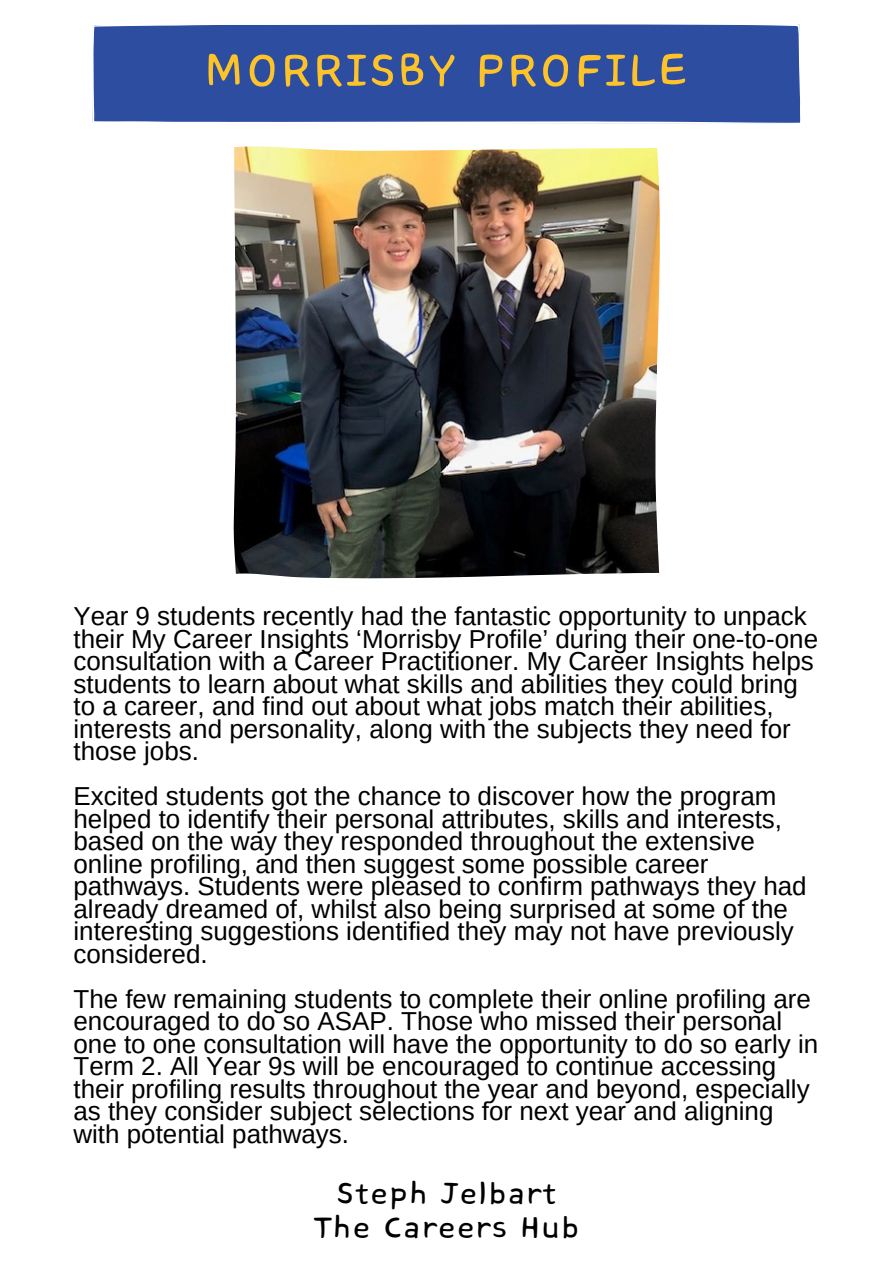
<style>
.page{position:relative;width:894px;height:1264px;background:#fff}
.page>*{position:absolute;margin:0;border:0;box-sizing:border-box;transform-origin:0 0}
.t1{font:58.5px "Core Bandi Face";color:#fec329}
.t2{font:38.25px/33.8px "Core Bandi Face";color:#000;text-align:center}
.t3{font:25.95px/22.5px "Arimo";color:#000}
</style>
<div class="page">
<img style="left:234px;top:146px;width:425px;height:433px">
<div style="left:92px;top:24px;width:709px;height:100px;background:#2d4da0"></div>
<p class="t1" style="left:204px;top:40px;width:486px">MORRISBY PROFILE</p>
<p class="t3" style="left:73px;top:604px;width:746px">Year 9 students recently had the fantastic opportunity to unpack their My Career Insights ‘Morrisby Profile’ during their one-to-one consultation with a Career Practitioner. My Career Insights helps students to learn about what skills and abilities they could bring to a career, and find out about what jobs match their abilities, interests and personality, along with the subjects they need for those jobs.</p>
<p class="t3" style="left:73px;top:784px;width:734px">Excited students got the chance to discover how the program helped to identify their personal attributes, skills and interests, based on the way they responded throughout the extensive online profiling, and then suggest some possible career pathways. Students were pleased to confirm pathways they had already dreamed of, whilst also being surprised at some of the interesting suggestions identified they may not have previously considered.</p>
<p class="t3" style="left:73px;top:987px;width:746px">The few remaining students to complete their online profiling are encouraged to do so ASAP. Those who missed their personal one to one consultation will have the opportunity to do so early in Term 2. All Year 9s will be encouraged to continue accessing their profiling results throughout the year and beyond, especially as they consider subject selections for next year and aligning with potential pathways.</p>
<h2 class="t2" style="left:313px;top:1177px;width:268px">Steph Jelbart<br>The Careers Hub</h2>
</div>
